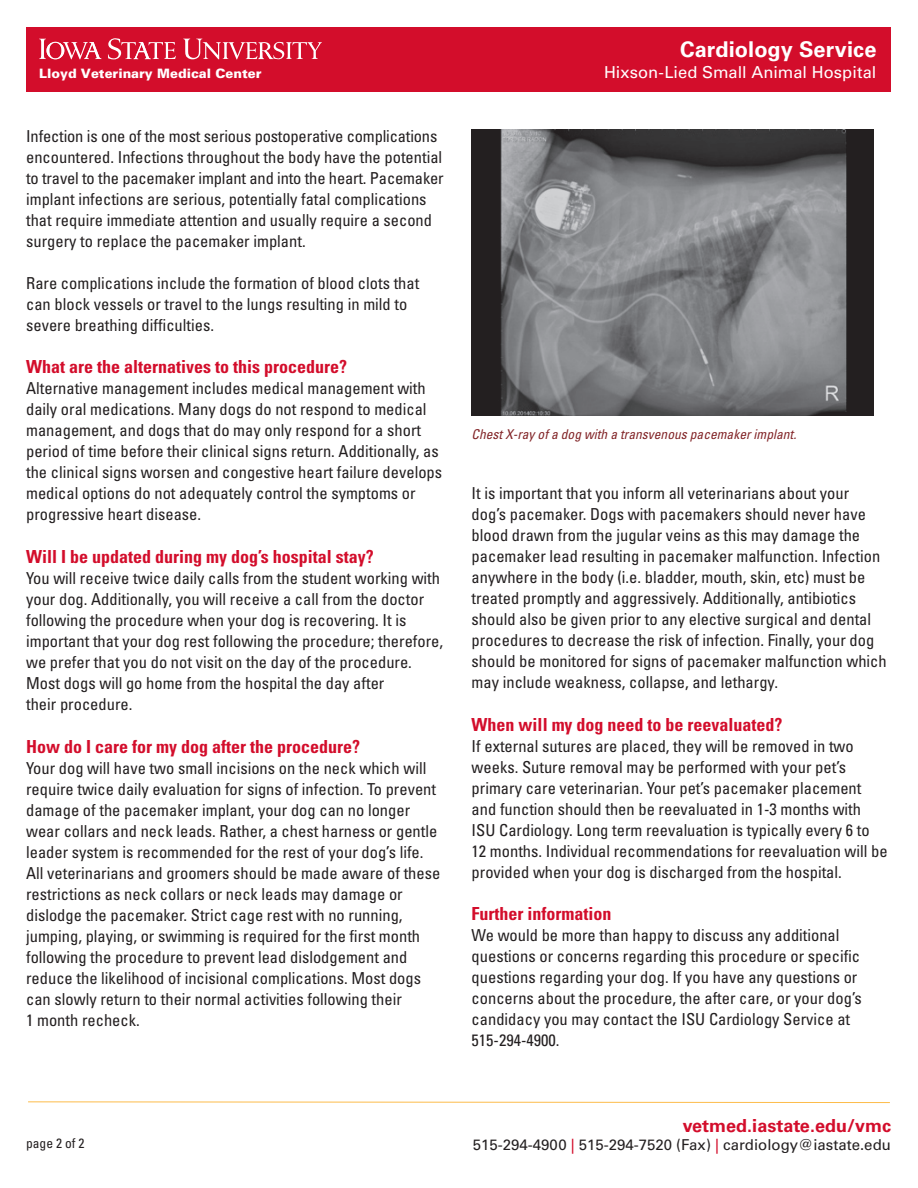
<style>
.page{position:relative;width:918px;height:1188px;background:#fff}
.page>*{position:absolute;margin:0;border:0;box-sizing:border-box;transform-origin:0 0}
.t1{font:700 21.75px "Univers LT Std";letter-spacing:.005em;color:#fff}
.Subhead_Red{font:700 condensed 18px "Univers LT Std";color:#d30d2b}
.t2{font:700 18px "Univers LT Std";color:#d30d2b}
.Body{font:condensed 16.5px/21px "Univers LT Std";color:#231f20}
.t3{font:16.5px "Univers LT Std";color:#fff}
.t4{font:15px "Univers LT Std";color:#231f20}
.t5{font:italic condensed 13.5px "Univers";color:#822528}
.t6{font:condensed 13.5px "Univers";color:#231f20}
.t7{font:900 12.9px "Univers";color:#fff}
.s1{color:#d30d2b}
</style>
<div class="page">
<svg style="left:28px;top:1101px;width:862px;height:2px"></svg>
<div style="left:27px;top:27px;width:864px;height:65px;background:#d30d2b"></div>
<svg style="left:39px;top:39px;width:62px;height:20px"></svg>
<svg style="left:108px;top:38px;width:68px;height:22px"></svg>
<svg style="left:183px;top:39px;width:139px;height:21px"></svg>
<img style="left:472px;top:130px;width:401px;height:286px">
<p class="t7" style="left:39px;top:66px;width:224px">Lloyd Veterinary Medical Center</p>
<p class="Body" style="left:26px;top:125px;width:419px">Infection is one of the most serious postoperative complications encountered. Infections throughout the body have the potential to travel to the pacemaker implant and into the heart. Pacemaker implant infections are serious, potentially fatal complications that require immediate attention and usually require a second surgery to replace the pacemaker implant.</p>
<p class="Body" style="left:26px;top:272px;width:395px">Rare complications include the formation of blood clots that can block vessels or travel to the lungs resulting in mild to severe breathing difficulties.</p>
<p class="Subhead_Red" style="left:26px;top:356px;width:322px">What are the alternatives to this procedure?</p>
<p class="Body" style="left:26px;top:378px;width:418px">Alternative management includes medical management with daily oral medications. Many dogs do not respond to medical management, and dogs that do may only respond for a short period of time before their clinical signs return. Additionally, as the clinical signs worsen and congestive heart failure develops medical options do not adequately control the symptoms or progressive heart disease.</p>
<p class="Subhead_Red" style="left:26px;top:546px;width:349px">Will I be updated during my dog’s hospital stay?</p>
<p class="Body" style="left:26px;top:567px;width:419px">You will receive twice daily calls from the student working with your dog. Additionally, you will receive a call from the doctor following the procedure when your dog is recovering. It is important that your dog rest following the procedure; therefore, we prefer that you do not visit on the day of the procedure.<br>Most dogs will go home from the hospital the day after<br>their procedure.</p>
<p class="Subhead_Red" style="left:26px;top:735px;width:335px">How do I care for my dog after the procedure?</p>
<p class="Body" style="left:26px;top:757px;width:416px">Your dog will have two small incisions on the neck which will require twice daily evaluation for signs of infection. To prevent damage of the pacemaker implant, your dog can no longer wear collars and neck leads. Rather, a chest harness or gentle leader system is recommended for the rest of your dog’s life.<br>All veterinarians and groomers should be made aware of these restrictions as neck collars or neck leads may damage or dislodge the pacemaker. Strict cage rest with no running, jumping, playing, or swimming is required for the first month following the procedure to prevent lead dislodgement and reduce the likelihood of incisional complications. Most dogs can slowly return to their normal activities following their<br>1 month recheck.</p>
<h1 class="t1" style="left:680px;top:37px;width:198px">Cardiology Service</h1>
<p class="t3" style="left:604px;top:62px;width:274px">Hixson-Lied Small Animal Hospital</p>
<p class="t5" style="left:472px;top:425px;width:326px">Chest X-ray of a dog with a transvenous pacemaker implant.</p>
<p class="Body" style="left:472px;top:482px;width:417px">It is important that you inform all veterinarians about your dog’s pacemaker. Dogs with pacemakers should never have blood drawn from the jugular veins as this may damage the pacemaker lead resulting in pacemaker malfunction. Infection anywhere in the body (i.e. bladder, mouth, skin, etc) must be treated promptly and aggressively. Additionally, antibiotics should also be given prior to any elective surgical and dental procedures to decrease the risk of infection. Finally, your dog should be monitored for signs of pacemaker malfunction which may include weakness, collapse, and lethargy.</p>
<p class="Subhead_Red" style="left:472px;top:713px;width:312px">When will my dog need to be reevaluated?</p>
<p class="Body" style="left:472px;top:735px;width:418px">If external sutures are placed, they will be removed in two weeks. Suture removal may be performed with your pet’s primary care veterinarian. Your pet’s pacemaker placement and function should then be reevaluated in 1-3 months with ISU Cardiology. Long term reevaluation is typically every 6 to 12 months. Individual recommendations for reevaluation will be provided when your dog is discharged from the hospital.</p>
<p class="Subhead_Red" style="left:472px;top:903px;width:141px">Further information</p>
<p class="Body" style="left:472px;top:925px;width:392px">We would be more than happy to discuss any additional questions or concerns regarding this procedure or specific questions regarding your dog. If you have any questions or concerns about the procedure, the after care, or your dog’s candidacy you may contact the ISU Cardiology Service at 515-294-4900.</p>
<p class="t6" style="left:26px;top:1135px;width:60px">page 2 of 2</p>
<p class="t2" style="left:683px;top:1115px;width:210px">vetmed.iastate.edu/vmc</p>
<p class="t4" style="left:473px;top:1136px;width:420px">515-294-4900 <span class="s1">|</span> 515-294-7520 (Fax) <span class="s1">|</span> cardiology@iastate.edu</p>
</div>
